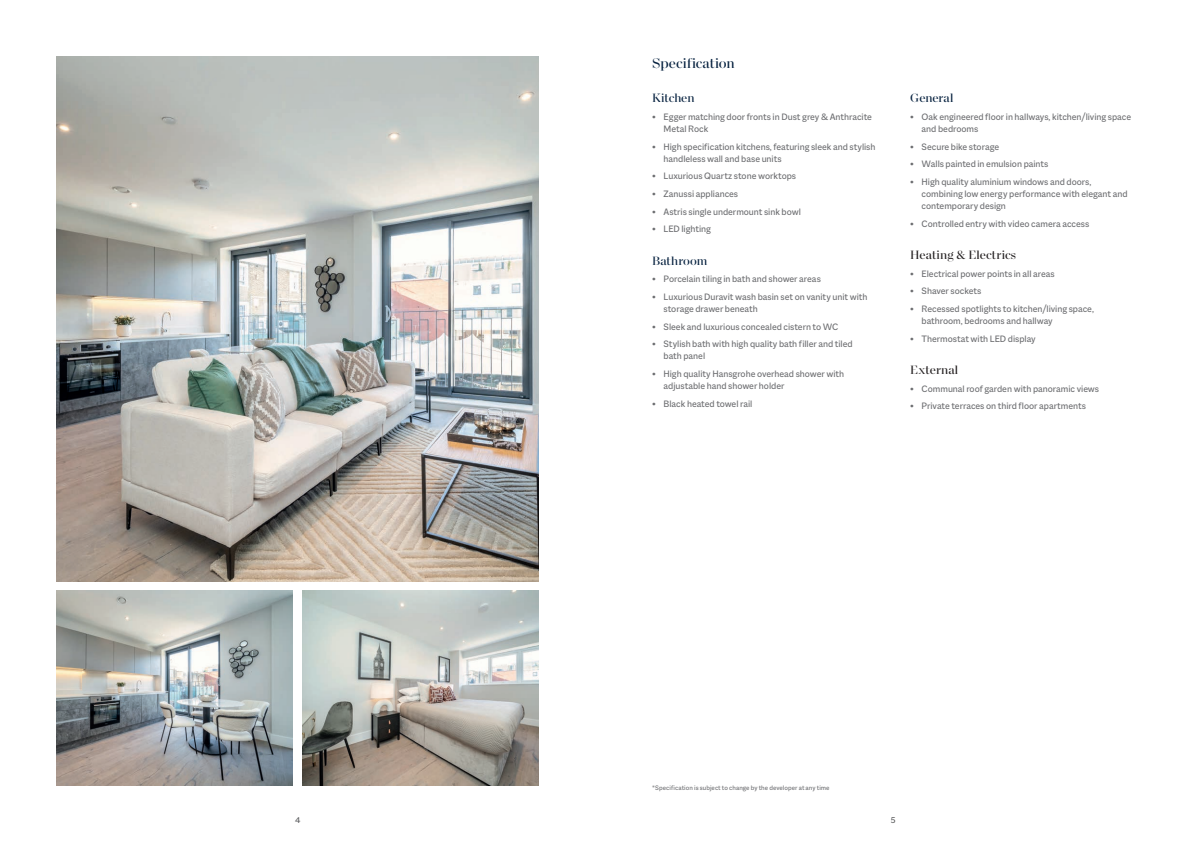
<style>
.page{position:relative;width:1191px;height:842px;background:#fff}
.page>*{position:absolute;margin:0;border:0;box-sizing:border-box;transform-origin:0 0}
.t1{font:15px "Macklin Display";color:#06213f}
.t2{font:13px "Macklin Display";color:#231f20}
.t3{font:13px "Macklin Display";letter-spacing:-.01em;color:#06213f}
.t4{font:10px/12px "Macklin Sans";letter-spacing:-.005em;color:#6c6d70}
.t5{font:9px "Macklin Sans";color:#57585a}
.t6{font:7px "Macklin Sans";letter-spacing:.01em;color:#6c6d70}
</style>
<div class="page">
<img style="left:57px;top:57px;width:482px;height:524px">
<img style="left:57px;top:591px;width:236px;height:194px">
<img style="left:302px;top:591px;width:237px;height:194px">
<p class="t1" style="left:652px;top:54px;width:84px">Specification</p>
<p class="t3" style="left:652px;top:91px;width:44px">Kitchen</p>
<p class="t4" style="left:663px;top:111px;width:210px;text-indent:-11px">• Egger matching door fronts in Dust grey &amp; Anthracite<br>Metal Rock</p>
<p class="t4" style="left:663px;top:140px;width:213px;text-indent:-11px">• High specification kitchens, featuring sleek and stylish handleless wall and base units</p>
<p class="t4" style="left:652px;top:170px;width:145px">• Luxurious Quartz stone worktops</p>
<p class="t4" style="left:652px;top:188px;width:87px">• Zanussi appliances</p>
<p class="t4" style="left:652px;top:205px;width:150px">• Astris single undermount sink bowl</p>
<p class="t4" style="left:652px;top:223px;width:60px">• LED lighting</p>
<p class="t3" style="left:652px;top:253px;width:57px">Bathroom</p>
<p class="t4" style="left:652px;top:273px;width:170px">• Porcelain tiling in bath and shower areas</p>
<p class="t4" style="left:663px;top:291px;width:205px;text-indent:-11px">• Luxurious Duravit wash basin set on vanity unit with storage drawer beneath</p>
<p class="t4" style="left:652px;top:320px;width:188px">• Sleek and luxurious concealed cistern to WC</p>
<p class="t4" style="left:663px;top:338px;width:191px;text-indent:-11px">• Stylish bath with high quality bath filler and tiled bath panel</p>
<p class="t4" style="left:663px;top:368px;width:182px;text-indent:-11px">• High quality Hansgrohe overhead shower with adjustable hand shower holder</p>
<p class="t4" style="left:652px;top:397px;width:102px">• Black heated towel rail</p>
<p class="t3" style="left:910px;top:91px;width:45px">General</p>
<p class="t4" style="left:921px;top:111px;width:211px;text-indent:-11px">• Oak engineered floor in hallways, kitchen/living space and bedrooms</p>
<p class="t4" style="left:910px;top:140px;width:90px">• Secure bike storage</p>
<p class="t4" style="left:910px;top:158px;width:140px">• Walls painted in emulsion paints</p>
<p class="t4" style="left:921px;top:176px;width:207px;text-indent:-11px">• High quality aluminium windows and doors, combining low energy performance with elegant and contemporary design</p>
<p class="t4" style="left:910px;top:217px;width:181px">• Controlled entry with video camera access</p>
<p class="t2" style="left:910px;top:247px;width:107px">Heating &amp; Electrics</p>
<p class="t4" style="left:910px;top:267px;width:146px">• Electrical power points in all areas</p>
<p class="t4" style="left:910px;top:285px;width:73px">• Shaver sockets</p>
<p class="t4" style="left:921px;top:303px;width:174px;text-indent:-11px">• Recessed spotlights to kitchen/living space, bathroom, bedrooms and hallway</p>
<p class="t4" style="left:910px;top:332px;width:127px">• Thermostat with LED display</p>
<p class="t2" style="left:910px;top:362px;width:50px">External</p>
<p class="t4" style="left:910px;top:382px;width:190px">• Communal roof garden with panoramic views</p>
<p class="t4" style="left:910px;top:400px;width:177px">• Private terraces on third floor apartments</p>
<p class="t6" style="left:652px;top:784px;width:179px">*Specification is subject to change by the developer at any time</p>
<p class="t5" style="left:295px;top:815px;width:7px">4</p>
<p class="t5" style="left:890px;top:815px;width:6px">5</p>
</div>
